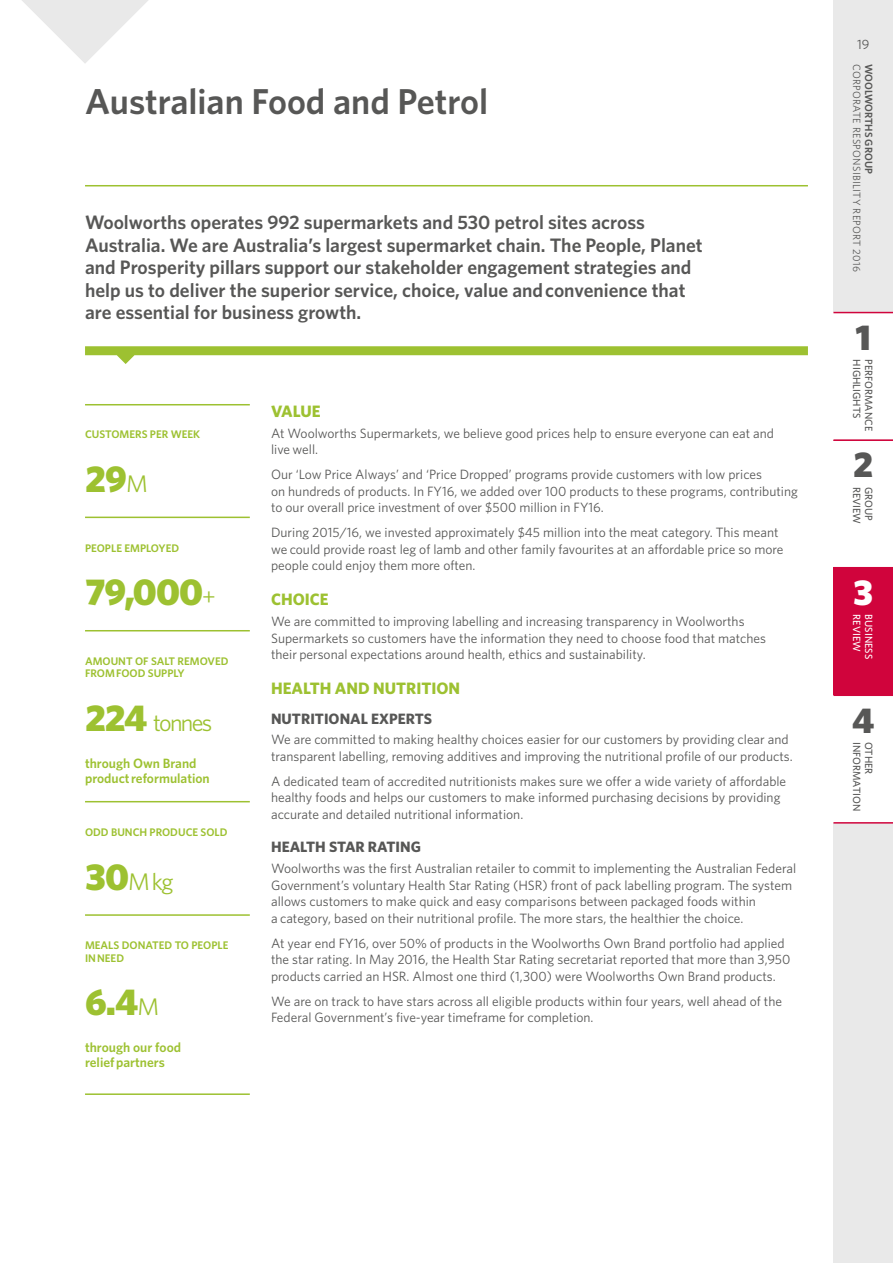
<style>
.page{position:relative;width:893px;height:1263px;background:#fff}
.page>*{position:absolute;margin:0;border:0;box-sizing:border-box;transform-origin:0 0}
.t1{font:900 37.5px "Whitney";letter-spacing:-.025em;color:#9dc131}
.t2{font:600 36px "Whitney";color:#575756}
.t3{font:900 36px "Whitney";color:#575756}
.t4{font:900 36px "Whitney";color:#fff}
.t5{font:24px "Whitney";letter-spacing:-.07em;color:#9dc131}
.t6{font:600 19.5px/22.5px "Whitney";color:#575756}
.t7{font:700 16.5px "Whitney";color:#9dc131}
.t8{font:700 15px "Whitney";color:#575756}
.t9{font:13.5px/16.5px "Whitney";color:#575756}
.t10{font:600 13.5px/15px "Whitney";color:#9dc131}
.t11{font:600 10.95px/12.1px "Whitney";color:#9dc131}
.t12{font:500 10.5px "Whitney";color:#575756}
.t13{font:10.5px "Whitney";letter-spacing:.03em;color:#575756}
.t14{font:600 10.5px "Whitney";color:#575756}
.t15{font:500 10.5px "Whitney";color:#fff}
.s1{font-weight:400;font-size:24px}
.s2{font-weight:900;font-size:37.5px}
</style>
<div class="page">
<svg style="left:22px;top:0;width:126px;height:63px"></svg>
<svg style="left:85px;top:346px;width:723px;height:18px"></svg>
<hr style="left:85px;top:185px;width:723px;height:1px;background:#9dc131">
<hr style="left:85px;top:517px;width:165px;height:1px;background:#9dc131">
<hr style="left:85px;top:801px;width:165px;height:1px;background:#9dc131">
<hr style="left:85px;top:1093px;width:165px;height:2px;background:#9dc131">
<hr style="left:85px;top:630px;width:165px;height:1px;background:#9dc131">
<hr style="left:85px;top:914px;width:165px;height:2px;background:#9dc131">
<hr style="left:85px;top:404px;width:165px;height:1px;background:#9dc131">
<div style="left:833px;top:0;width:60px;height:1263px;background:#e9e9e9"></div>
<div style="left:833px;top:440px;width:60px;height:128px;background:#fff"></div>
<div style="left:833px;top:695px;width:60px;height:128px;background:#fff"></div>
<hr style="left:833px;top:567px;width:60px;height:1px;background:#d0043c">
<hr style="left:833px;top:694px;width:60px;height:2px;background:#d0043c">
<hr style="left:833px;top:822px;width:60px;height:2px;background:#d0043c">
<div style="left:833px;top:568px;width:60px;height:127px;background:#d0043c"></div>
<div style="left:833px;top:313px;width:60px;height:127px;background:#fff"></div>
<hr style="left:833px;top:312px;width:60px;height:1px;background:#d0043c">
<hr style="left:833px;top:439px;width:60px;height:2px;background:#d0043c">
<h2 class="t2" style="left:85px;top:77px;width:405px">Australian Food and Petrol</h2>
<p class="t6" style="left:85px;top:211px;width:619px">Woolworths operates 992 supermarkets and 530 petrol sites across Australia. We are Australia’s largest supermarket chain. The People, Planet and Prosperity pillars support our stakeholder engagement strategies and help us to deliver the superior service, choice, value and convenience that are essential for business growth.</p>
<p class="t11" style="left:85px;top:428px;width:117px">CUSTOMERS PER WEEK</p>
<h1 class="t1" style="left:85px;top:453px;width:64px">29<span class="s1">M</span></h1>
<p class="t11" style="left:85px;top:542px;width:96px">PEOPLE EMPLOYED</p>
<h1 class="t1" style="left:85px;top:567px;width:132px">79,000<span class="s1">+</span></h1>
<p class="t11" style="left:85px;top:655px;width:145px">AMOUNT OF SALT REMOVED<br>FROM FOOD SUPPLY</p>
<h3 class="t5" style="left:85px;top:706px;width:129px"><span class="s2">224</span> tonnes</h3>
<p class="t10" style="left:85px;top:756px;width:126px">through Own Brand product reformulation</p>
<p class="t11" style="left:85px;top:826px;width:144px">ODD BUNCH PRODUCE SOLD</p>
<h3 class="t5" style="left:85px;top:865px;width:90px"><span class="s2">30</span>M kg</h3>
<p class="t11" style="left:85px;top:939px;width:145px">MEALS DONATED TO PEOPLE<br>IN NEED</p>
<h1 class="t1" style="left:85px;top:977px;width:76px">6.4<span class="s1">M</span></h1>
<p class="t10" style="left:85px;top:1040px;width:98px">through our food relief partners</p>
<p class="t7" style="left:271px;top:400px;width:51px">VALUE</p>
<p class="t9" style="left:271px;top:425px;width:504px">At Woolworths Supermarkets, we believe good prices help to ensure everyone can eat and live well.</p>
<p class="t9" style="left:271px;top:466px;width:528px">Our ‘Low Price Always’ and ‘Price Dropped’ programs provide customers with low prices<br>on hundreds of products. In FY16, we added over 100 products to these programs, contributing to our overall price investment of over $500 million in FY16.</p>
<p class="t9" style="left:271px;top:524px;width:514px">During 2015/16, we invested approximately $45 million into the meat category. This meant we could provide roast leg of lamb and other family favourites at an affordable price so more people could enjoy them more often.</p>
<p class="t7" style="left:271px;top:589px;width:59px">CHOICE</p>
<p class="t9" style="left:271px;top:613px;width:497px">We are committed to improving labelling and increasing transparency in Woolworths<br>Supermarkets so customers have the information they need to choose food that matches their personal expectations around health, ethics and sustainability.</p>
<p class="t7" style="left:271px;top:677px;width:191px">HEALTH AND NUTRITION</p>
<p class="t8" style="left:271px;top:708px;width:162px">NUTRITIONAL EXPERTS</p>
<p class="t9" style="left:271px;top:731px;width:523px">We are committed to making healthy choices easier for our customers by providing clear and transparent labelling, removing additives and improving the nutritional profile of our products.</p>
<p class="t9" style="left:271px;top:772px;width:517px">A dedicated team of accredited nutritionists makes sure we offer a wide variety of affordable healthy foods and helps our customers to make informed purchasing decisions by providing accurate and detailed nutritional information.</p>
<p class="t8" style="left:271px;top:837px;width:151px">HEALTH STAR RATING</p>
<p class="t9" style="left:271px;top:860px;width:527px">Woolworths was the first Australian retailer to commit to implementing the Australian Federal Government’s voluntary Health Star Rating (HSR) front of pack labelling program. The system allows customers to make quick and easy comparisons between packaged foods within<br>a category, based on their nutritional profile. The more stars, the healthier the choice.</p>
<p class="t9" style="left:271px;top:934px;width:521px">At year end FY16, over 50% of products in the Woolworths Own Brand portfolio had applied the star rating. In May 2016, the Health Star Rating secretariat reported that more than 3,950 products carried an HSR. Almost one third (1,300) were Woolworths Own Brand products.</p>
<p class="t9" style="left:271px;top:992px;width:512px">We are on track to have stars across all eligible products within four years, well ahead of the<br>Federal Government’s five-year timeframe for completion.</p>
<p class="t9" style="left:857px;top:36px;width:14px">19</p>
<p class="t13" style="left:864px;top:64px;width:210px;rotate:90deg">CORPORATE RESPONSIBILITY REPORT 2016</p>
<p class="t14" style="left:876px;top:64px;width:111px;rotate:90deg">WOOLWORTHS GROUP</p>
<h2 class="t3" style="left:855px;top:313px;width:17px">1</h2>
<p class="t12" style="left:864px;top:359px;width:60px;rotate:90deg">HIGHLIGHTS</p>
<p class="t12" style="left:876px;top:359px;width:73px;rotate:90deg">PERFORMANCE</p>
<h2 class="t3" style="left:853px;top:441px;width:22px">2</h2>
<p class="t12" style="left:864px;top:487px;width:39px;rotate:90deg">REVIEW</p>
<p class="t12" style="left:876px;top:487px;width:35px;rotate:90deg">GROUP</p>
<h2 class="t4" style="left:853px;top:568px;width:22px">3</h2>
<p class="t15" style="left:876px;top:614px;width:46px;rotate:90deg">BUSINESS</p>
<p class="t15" style="left:864px;top:614px;width:39px;rotate:90deg">REVIEW</p>
<h2 class="t3" style="left:852px;top:696px;width:24px">4</h2>
<p class="t12" style="left:864px;top:742px;width:71px;rotate:90deg">INFORMATION</p>
<p class="t12" style="left:876px;top:742px;width:34px;rotate:90deg">OTHER</p>
</div>
